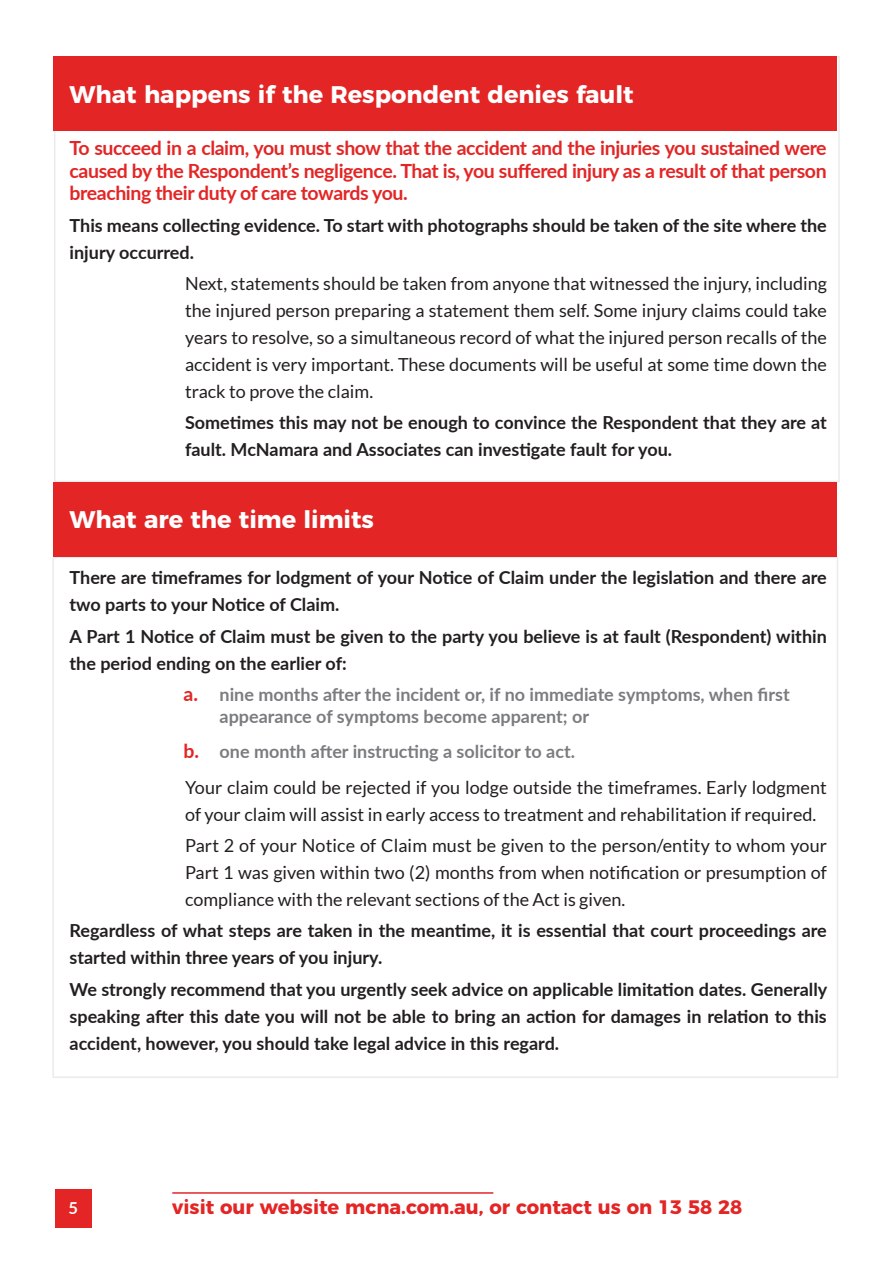
<style>
.page{position:relative;width:893px;height:1263px;background:#fff}
.page>*{position:absolute;margin:0;border:0;box-sizing:border-box;transform-origin:0 0}
.body_copy{font:700 24px "Montserrat";color:#fff}
.body_copy-2{font:700 19.5px/22.5px "Lato";letter-spacing:-.02em;color:#e32525;text-align:justify}
.Intro{font:700 19.5px "Montserrat";color:#e32525}
.body_copy-3{font:700 18px/27px "Lato";color:#231f20}
.indent_body_copy{font:18px/27px "Lato";color:#231f20;text-align:justify}
.t1{font:700 18px/22.5px "Lato";color:#7a7c7f}
.indent_body_copy-2{font:700 18px/27px "Lato";color:#231f20}
.indent_body_copy-3{font:700 16.5px "Lato";color:#fff}
.s1{font-size:19.5px;color:#e32525}
</style>
<div class="page">
<div style="left:55px;top:1189px;width:36px;height:39px;background:#e32525"></div>
<hr style="left:172px;top:1192px;width:321px;height:2px;background:#e32525">
<div style="left:54px;top:56px;width:786px;height:426px;background:#fff;border:2px solid #ebebed"></div>
<div style="left:52px;top:556px;width:786px;height:522px;background:#fff;border:2px solid #ebebed"></div>
<div style="left:53px;top:57px;width:784px;height:74px;background:#e32525"></div>
<div style="left:54px;top:482px;width:783px;height:74px;background:#e32525"></div>
<p class="body_copy" style="left:70px;top:75px;width:566px">What happens if the Respondent denies fault</p>
<p class="body_copy-2" style="left:70px;top:136px;width:759px">To succeed in a claim, you must show that the accident and the injuries you sustained were caused by the Respondent’s negligence. That is, you suffered injury as a result of that person breaching their duty of care towards you.</p>
<p class="body_copy-3" style="left:70px;top:211px;width:759px">This means collecting evidence. To start with photographs should be taken of the site where the injury occurred.</p>
<p class="indent_body_copy" style="left:185px;top:270px;width:643px">Next, statements should be taken from anyone that witnessed the injury, including the injured person preparing a statement them self. Some injury claims could take years to resolve, so a simultaneous record of what the injured person recalls of the accident is very important. These documents will be useful at some time down the track to prove the claim.</p>
<p class="indent_body_copy-2" style="left:185px;top:408px;width:643px">Sometimes this may not be enough to convince the Respondent that they are at fault. McNamara and Associates can investigate fault for you.</p>
<p class="body_copy" style="left:70px;top:499px;width:306px">What are the time limits</p>
<p class="body_copy-3" style="left:70px;top:563px;width:759px">There are timeframes for lodgment of your Notice of Claim under the legislation and there are two parts to your Notice of Claim.</p>
<p class="body_copy-3" style="left:70px;top:622px;width:759px">A Part 1 Notice of Claim must be given to the party you believe is at fault (Respondent) within the period ending on the earlier of:</p>
<p class="t1" style="left:220px;top:682px;width:572px;text-indent:-36px"><span class="s1">a.</span> nine months after the incident or, if no immediate symptoms, when first appearance of symptoms become apparent; or</p>
<p class="t1" style="left:184px;top:740px;width:393px"><span class="s1">b.</span> one month after instructing a solicitor to act.</p>
<p class="indent_body_copy" style="left:185px;top:774px;width:643px">Your claim could be rejected if you lodge outside the timeframes. Early lodgment of your claim will assist in early access to treatment and rehabilitation if required.</p>
<p class="indent_body_copy" style="left:185px;top:832px;width:643px">Part 2 of your Notice of Claim must be given to the person/entity to whom your Part 1 was given within two (2) months from when notification or presumption of compliance with the relevant sections of the Act is given.</p>
<p class="body_copy-3" style="left:70px;top:916px;width:759px">Regardless of what steps are taken in the meantime, it is essential that court proceedings are started within three years of you injury.</p>
<p class="body_copy-3" style="left:70px;top:975px;width:759px;text-align:justify">We strongly recommend that you urgently seek advice on applicable limitation dates. Generally speaking after this date you will not be able to bring an action for damages in relation to this accident, however, you should take legal advice in this regard.</p>
<p class="indent_body_copy-3" style="left:68px;top:1195px;width:11px">5</p>
<p class="Intro" style="left:172px;top:1191px;width:571px">visit our website mcna.com.au, or contact us on 13 58 28</p>
</div>
